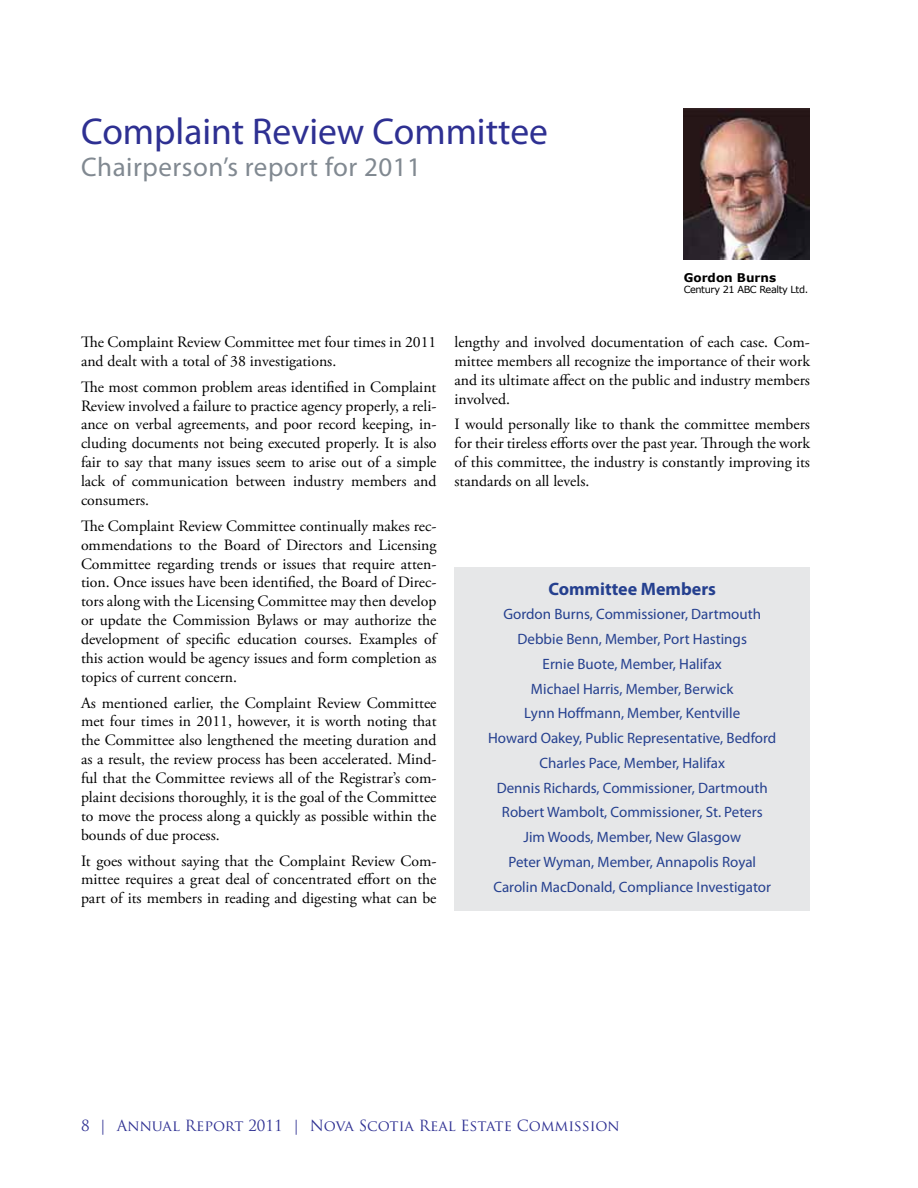
<style>
.page{position:relative;width:918px;height:1188px;background:#fff}
.page>*{position:absolute;margin:0;border:0;box-sizing:border-box;transform-origin:0 0}
.t1{font:37.5px "Myriad Pro";color:#2e3092}
.t2{font:27px "Myriad Pro";letter-spacing:.02em;color:#818991}
.t3{font:700 18px "Myriad Pro";color:#25408f}
.t4{font:15.75px/18.9px "Adobe Garamond Pro";color:#000;text-align:justify}
.t5{font:15px/24.8px "Myriad Pro";color:#25408f;text-align:center}
.t6{font:15px "Trajan Pro";color:#2e3092}
.t7{font:700 12px "Verdana";color:#000}
.t8{font:9.75px "Verdana";letter-spacing:-.04em;color:#000}
</style>
<div class="page">
<img style="left:684px;top:108px;width:126px;height:151px">
<div style="left:454px;top:568px;width:356px;height:343px;background:#e6e7e8"></div>
<h1 class="t1" style="left:81px;top:108px;width:468px">Complaint Review Committee</h1>
<h2 class="t2" style="left:81px;top:151px;width:342px">Chairperson’s report for 2011</h2>
<p class="t7" style="left:684px;top:269px;width:94px">Gordon Burns</p>
<p class="t8" style="left:684px;top:283px;width:126px">Century 21 ABC Realty Ltd.</p>
<p class="t4" style="left:81px;top:333px;width:357px">The Complaint Review Committee met four times in 2011 and dealt with a total of 38 investigations.</p>
<p class="t4" style="left:81px;top:378px;width:357px">The most common problem areas identified in Complaint Review involved a failure to practice agency properly, a reli&shy;ance on verbal agreements, and poor record keeping, in&shy;cluding documents not being executed properly. It is also fair to say that many issues seem to arise out of a simple lack of communication between industry members and consumers.</p>
<p class="t4" style="left:81px;top:517px;width:357px">The Complaint Review Committee continually makes rec&shy;ommendations to the Board of Directors and Licensing Committee regarding trends or issues that require atten&shy;tion. Once issues have been identified, the Board of Direc&shy;tors along with the Licensing Committee may then develop or update the Commission Bylaws or may authorize the development of specific education courses. Examples of this action would be agency issues and form completion as topics of current concern.</p>
<p class="t4" style="left:81px;top:694px;width:357px">As mentioned earlier, the Complaint Review Committee met four times in 2011, however, it is worth noting that the Committee also lengthened the meeting duration and as a result, the review process has been accelerated. Mind&shy;ful that the Committee reviews all of the Registrar’s com&shy;plaint decisions thoroughly, it is the goal of the Committee to move the process along a quickly as possible within the bounds of due process.</p>
<p class="t4" style="left:81px;top:852px;width:357px">It goes without saying that the Complaint Review Com&shy;mittee requires a great deal of concentrated effort on the part of its members in reading and digesting what can be</p>
<p class="t4" style="left:454px;top:333px;width:357px">lengthy and involved documentation of each case. Com&shy;mittee members all recognize the importance of their work and its ultimate affect on the public and industry members involved.</p>
<p class="t4" style="left:454px;top:416px;width:357px">I would personally like to thank the committee members for their tireless efforts over the past year. Through the work of this committee, the industry is constantly improving its standards on all levels.</p>
<p class="t3" style="left:548px;top:577px;width:169px">Committee Members</p>
<p class="t5" style="left:488px;top:602px;width:290px">Gordon Burns, Commissioner, Dartmouth Debbie Benn, Member, Port Hastings<br>Ernie Buote, Member, Halifax<br>Michael Harris, Member, Berwick<br>Lynn Hoffmann, Member, Kentville<br>Howard Oakey, Public Representative, Bedford Charles Pace, Member, Halifax<br>Dennis Richards, Commissioner, Dartmouth Robert Wambolt, Commissioner, St. Peters<br>Jim Woods, Member, New Glasgow<br>Peter Wyman, Member, Annapolis Royal Carolin MacDonald, Compliance Investigator</p>
<p class="t6" style="left:81px;top:1116px;width:540px">8 | Annual Report 2011 | Nova Scotia Real Estate Commission</p>
</div>
